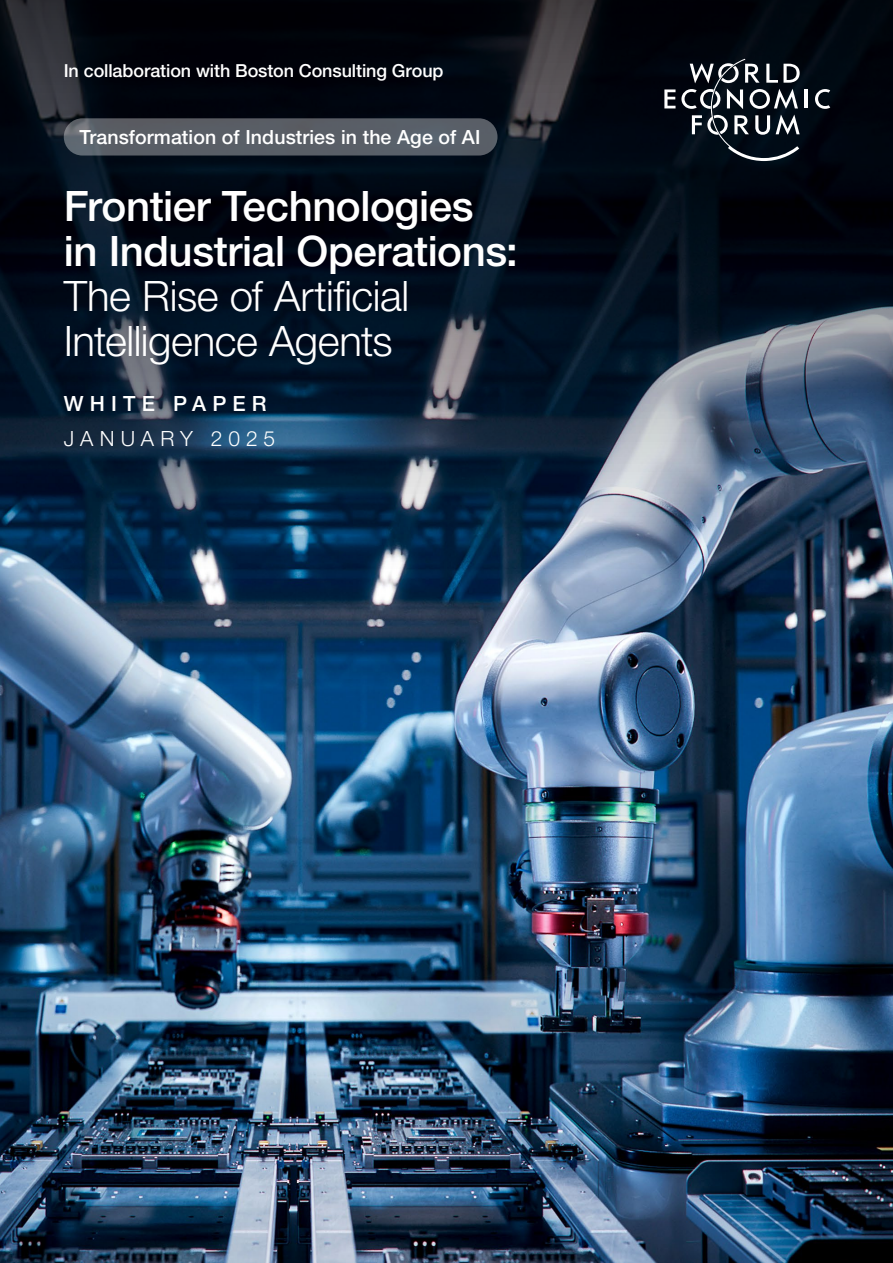
<style>
.page{position:relative;width:893px;height:1263px;background:#fff}
.page>*{position:absolute;margin:0;border:0;box-sizing:border-box;transform-origin:0 0}
.t1{font:500 42px/45px "Helvetica Neue LT Pro";letter-spacing:-.01em;color:#fff}
.t2{font:300 42px/45px "Helvetica Neue LT Pro";letter-spacing:-.01em;color:#fff}
.t3{font:300 21px "Helvetica Neue LT Pro";letter-spacing:.28em;color:#fff}
.t4{font:500 21px "Helvetica Neue LT Pro";letter-spacing:.295em;color:#fff}
.t5{font:500 19.5px "Helvetica Neue LT Pro";letter-spacing:.005em;color:#fff}
.t6{font:500 18px "Helvetica Neue LT Pro";letter-spacing:-.005em;color:#fff}
</style>
<div class="page">
<img style="left:0;top:944px;width:893px;height:319px">
<img style="left:0;top:0;width:893px;height:944px">
<svg style="left:664px;top:89px;width:11px;height:19px"></svg>
<hr style="left:805px;top:89px;width:3px;height:19px;background:#fff">
<svg style="left:815px;top:89px;width:15px;height:20px"></svg>
<svg style="left:681px;top:59px;width:119px;height:102px"></svg>
<div style="left:64px;top:118px;width:433px;height:38px;background:#595e66;border-radius:19px"></div>
<p class="t6" style="left:64px;top:59px;width:381px">In collaboration with Boston Consulting Group</p>
<p class="t5" style="left:80px;top:125px;width:402px">Transformation of Industries in the Age of AI</p>
<p class="t1" style="left:64px;top:183px;width:456px">Frontier Technologies<br>in Industrial Operations:</p>
<p class="t2" style="left:64px;top:272px;width:347px">The Rise of Artificial<br>Intelligence Agents</p>
<p class="t4" style="left:64px;top:391px;width:204px">WHITE PAPER</p>
<p class="t3" style="left:64px;top:425px;width:213px">JANUARY 2025</p>
</div>
